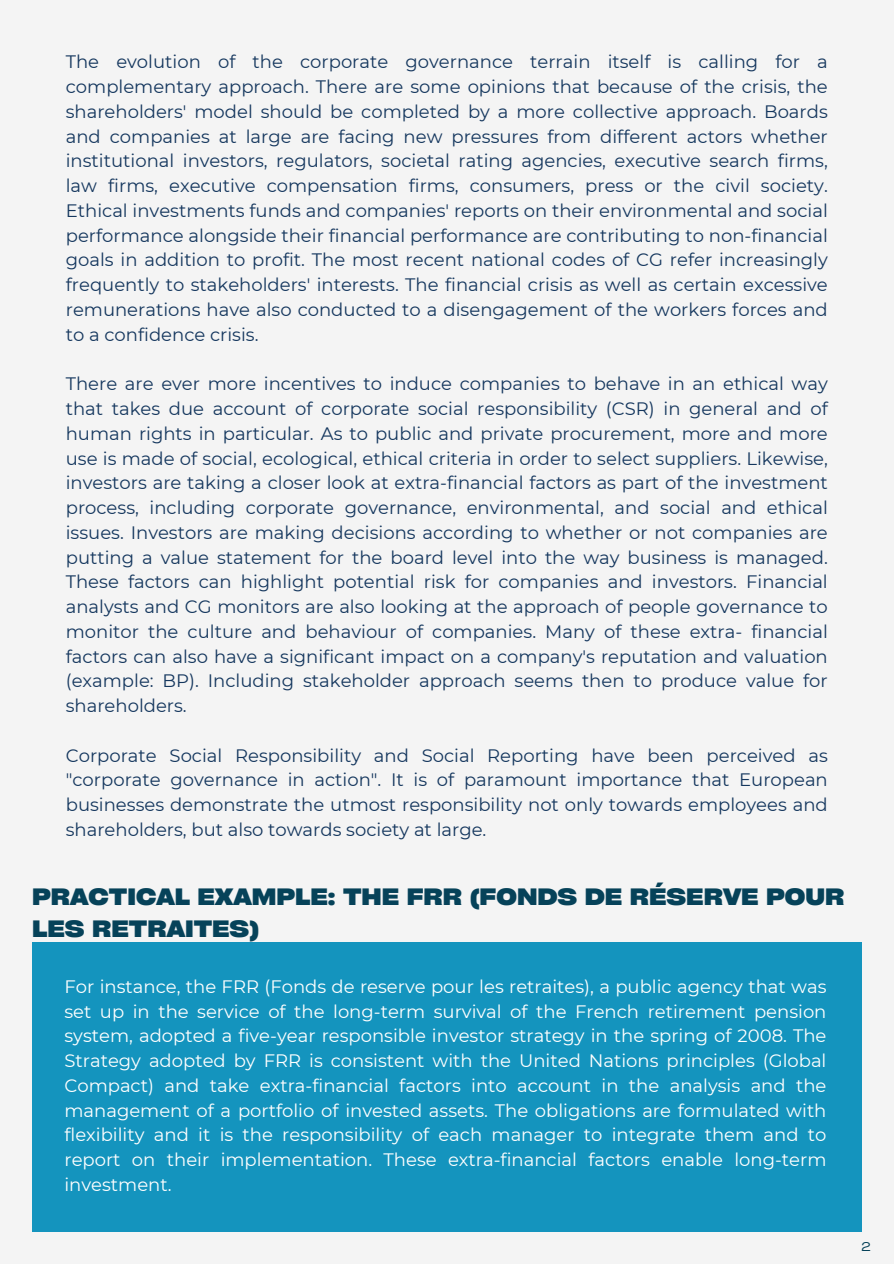
<style>
.page{position:relative;width:894px;height:1264px;background:#fff}
.page>*{position:absolute;margin:0;border:0;box-sizing:border-box;transform-origin:0 0}
.t1{font:800 expanded 22.65px/31.5px "Cy Grotesk";color:#064259}
.t2{font:18px/24.8px "Montserrat";color:#15375e;text-align:justify}
.t3{font:18px/24.8px "Montserrat";color:#fff;text-align:justify}
.t4{font:expanded 12.15px "Cy Grotesk";color:#064259}
</style>
<div class="page">
<div style="left:0;top:0;width:893px;height:1263px;background:#f4f4f4"></div>
<div style="left:32px;top:942px;width:829px;height:290px;background:#1494be"></div>
<p class="t2" style="left:66px;top:49px;width:763px">The evolution of the corporate governance terrain itself is calling for a complementary approach. There are some opinions that because of the crisis, the shareholders' model should be completed by a more collective approach. Boards and companies at large are facing new pressures from different actors whether institutional investors, regulators, societal rating agencies, executive search firms, law firms, executive compensation firms, consumers, press or the civil society.<br>Ethical investments funds and companies' reports on their environmental and social performance alongside their financial performance are contributing to non-financial goals in addition to profit. The most recent national codes of CG refer increasingly frequently to stakeholders' interests. The financial crisis as well as certain excessive remunerations have also conducted to a disengagement of the workers forces and to a confidence crisis.</p>
<p class="t2" style="left:66px;top:371px;width:763px">There are ever more incentives to induce companies to behave in an ethical way that takes due account of corporate social responsibility (CSR) in general and of human rights in particular. As to public and private procurement, more and more use is made of social, ecological, ethical criteria in order to select suppliers. Likewise, investors are taking a closer look at extra-financial factors as part of the investment process, including corporate governance, environmental, and social and ethical issues. Investors are making decisions according to whether or not companies are putting a value statement for the board level into the way business is managed.<br>These factors can highlight potential risk for companies and investors. Financial analysts and CG monitors are also looking at the approach of people governance to monitor the culture and behaviour of companies. Many of these extra- financial factors can also have a significant impact on a company's reputation and valuation (example: BP). Including stakeholder approach seems then to produce value for shareholders.</p>
<p class="t2" style="left:66px;top:742px;width:763px">Corporate Social Responsibility and Social Reporting have been perceived as "corporate governance in action". It is of paramount importance that European businesses demonstrate the utmost responsibility not only towards employees and shareholders, but also towards society at large.</p>
<p class="t1" style="left:32px;top:880px;width:813px">PRACTICAL EXAMPLE: THE FRR (FONDS DE RÉSERVE POUR<br>LES RETRAITES)</p>
<h1 class="t3" style="left:64px;top:974px;width:763px">For instance, the FRR (Fonds de reserve pour les retraites), a public agency that was set up in the service of the long-term survival of the French retirement pension system, adopted a five-year responsible investor strategy in the spring of 2008. The Strategy adopted by FRR is consistent with the United Nations principles (Global Compact) and take extra-financial factors into account in the analysis and the management of a portfolio of invested assets. The obligations are formulated with flexibility and it is the responsibility of each manager to integrate them and to report on their implementation. These extra-financial factors enable long-term investment.</h1>
<p class="t4" style="left:861px;top:1238px;width:11px">2</p>
</div>
